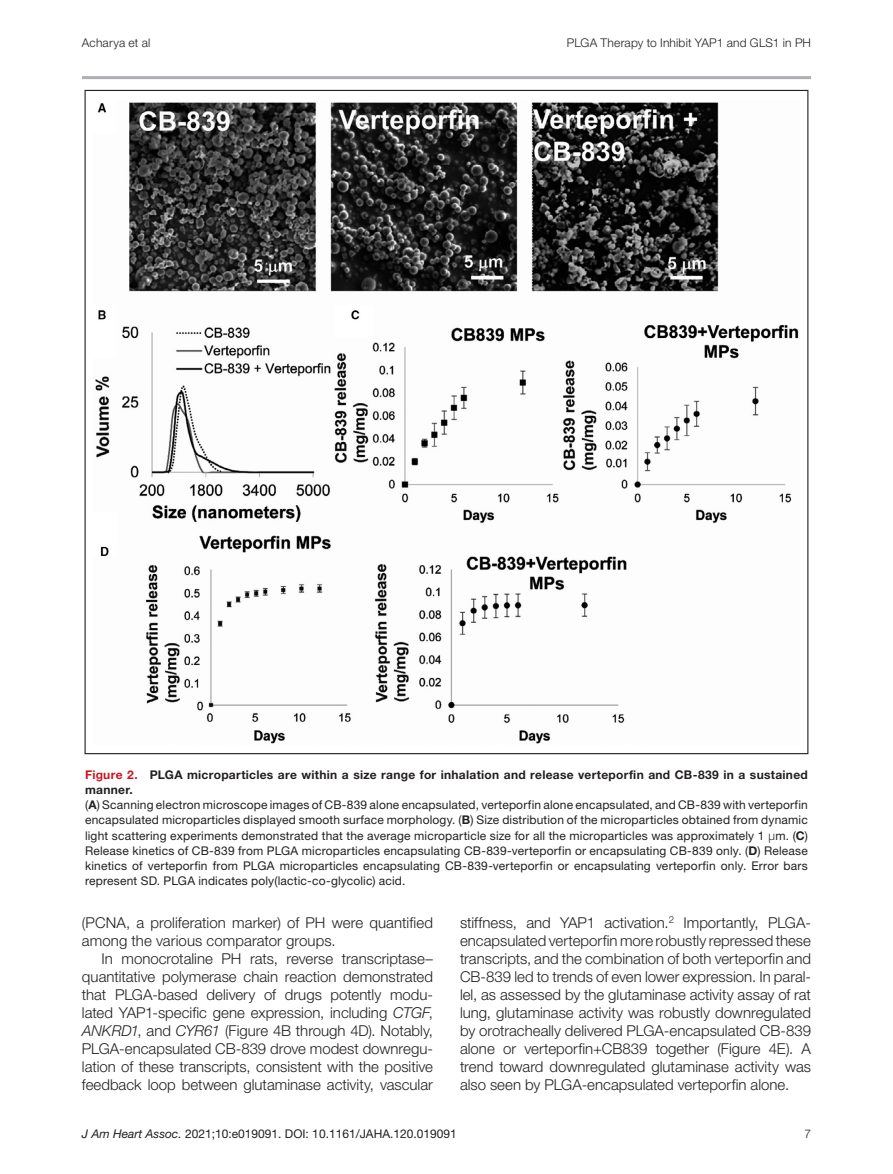
<style>
.page{position:relative;width:893px;height:1174px;background:#fff}
.page>*{position:absolute;margin:0;border:0;box-sizing:border-box;transform-origin:0 0}
.t1{font:300 15px/18px "Helvetica Neue LT Std";color:#231f20;text-align:justify}
.t2{font:12px/15px "Helvetica Neue LT Std";letter-spacing:.015em;color:#231f20}
.t3{font:300 12px "Helvetica Neue LT Std";letter-spacing:.015em;color:#231f20}
.s1{font-weight:700;color:#cd151d}
.s2{font-weight:700}
.s3{font-family:"Noto Sans";font-weight:300}
.s4{font-style:italic}
</style>
<div class="page">
<img style="left:95px;top:102px;width:704px;height:642px">
<hr style="left:82px;top:76px;width:729px;height:3px;background:#aeafb3">
<p class="t3" style="left:82px;top:35px;width:70px">Acharya et al</p>
<p class="t3" style="left:567px;top:35px;width:246px">PLGA Therapy to Inhibit YAP1 and GLS1 in PH</p>
<p class="t2" style="left:85px;top:767px;width:724px"><span class="s1">Figure 2.</span> <span class="s2">PLGA microparticles are within a size range for inhalation and release verteporfin and CB-839 in a sustained manner.<br></span>(<span class="s2">A</span>) Scanning electron microscope images of CB-839 alone encapsulated, verteporfin alone encapsulated, and CB-839 with verteporfin encapsulated microparticles displayed smooth surface morphology. (<span class="s2">B</span>) Size distribution of the microparticles obtained from dynamic light scattering experiments demonstrated that the average microparticle size for all the microparticles was approximately 1 <span class="s3">μ</span>m. (<span class="s2">C</span>)<br>Release kinetics of CB-839 from PLGA microparticles encapsulating CB-839-verteporfin or encapsulating CB-839 only. (<span class="s2">D</span>) Release kinetics of verteporfin from PLGA microparticles encapsulating CB-839-verteporfin or encapsulating verteporfin only. Error bars represent SD. PLGA indicates poly(lactic-co-glycolic) acid.</p>
<p class="t1" style="left:82px;top:913px;width:353px">(PCNA, a proliferation marker) of PH were quantified among the various comparator groups.</p>
<p class="t1" style="left:82px;top:949px;width:353px;text-indent:20px">In monocrotaline PH rats, reverse transcriptase– quantitative polymerase chain reaction demonstrated that PLGA-based delivery of drugs potently modu&shy;lated YAP1-specific gene expression, including <span class="s4">CTGF</span>, <span class="s4">ANKRD1</span>, and <span class="s4">CYR61</span> (Figure 4B through 4D). Notably, PLGA-encapsulated CB-839 drove modest downregu&shy;lation of these transcripts, consistent with the positive feedback loop between glutaminase activity, vascular</p>
<p class="t1" style="left:460px;top:913px;width:353px">stiffness, and YAP1 activation.<sup>2</sup> Importantly, PLGA&shy;encapsulated verteporfin more robustly repressed these transcripts, and the combination of both verteporfin and CB-839 led to trends of even lower expression. In paral&shy;lel, as assessed by the glutaminase activity assay of rat lung, glutaminase activity was robustly downregulated by orotracheally delivered PLGA-encapsulated CB-839 alone or verteporfin+CB839 together (Figure 4E). A trend toward downregulated glutaminase activity was also seen by PLGA-encapsulated verteporfin alone.</p>
<p class="t2" style="left:82px;top:1126px;width:376px"><span class="s4">J Am Heart Assoc.</span> 2021;10:e019091. DOI: 10.1161/JAHA.120.019091</p>
<p class="t3" style="left:804px;top:1126px;width:8px">7</p>
</div>
